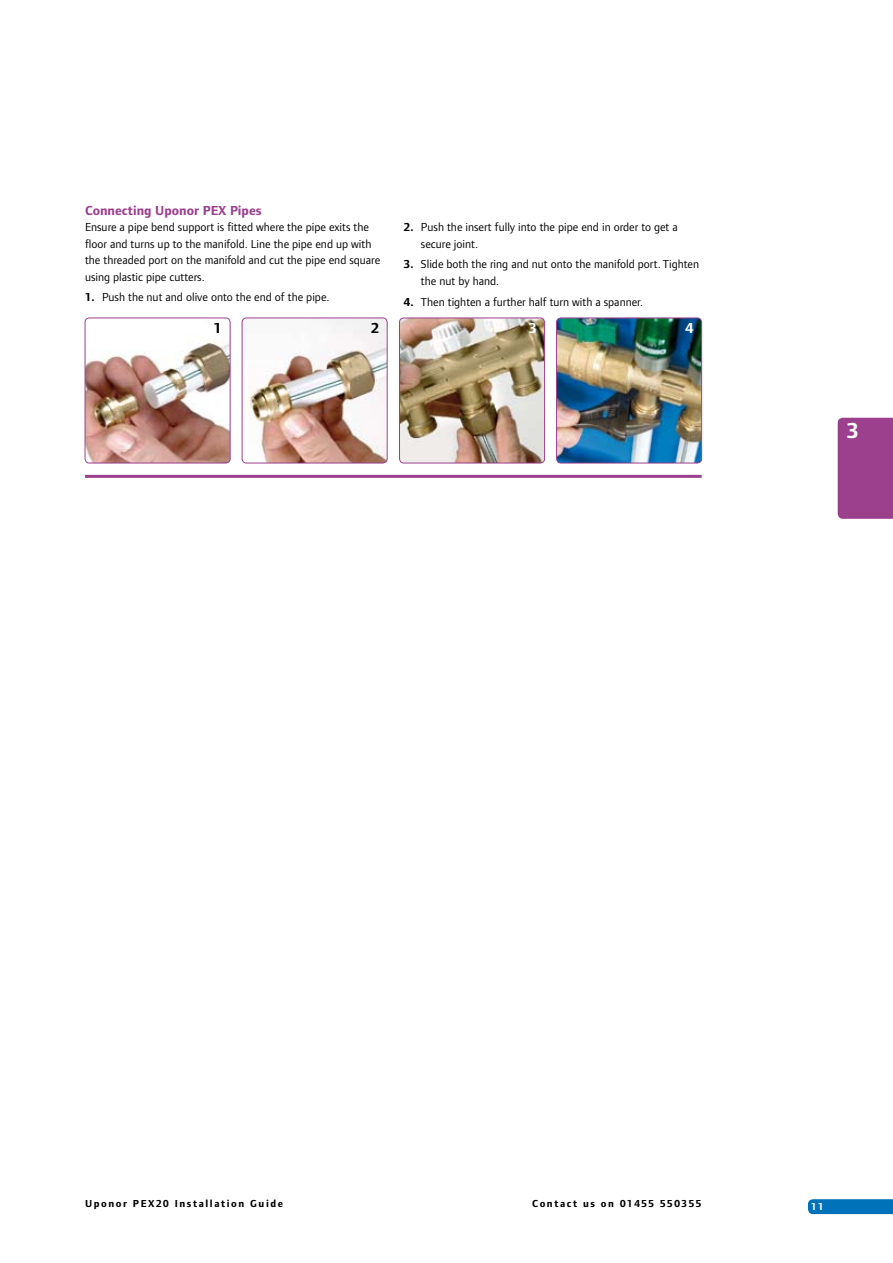
<style>
.page{position:relative;width:893px;height:1263px;background:#fff}
.page>*{position:absolute;margin:0;border:0;box-sizing:border-box;transform-origin:0 0}
.t1{font:700 22.5px "Foundry Form Sans";color:#fff}
.t2{font:700 15px "Foundry Form Sans";color:#000}
.t3{font:700 15px "Foundry Form Sans";color:#fff}
.t4{font:700 13.5px "Foundry Form Sans";color:#9c408e}
.t5{font:12px/16.5px "Foundry Form Sans";color:#000}
.t6{font:700 10.5px "Foundry Form Sans";letter-spacing:.15em;color:#000}
.t7{font:700 10.5px "Foundry Form Sans";color:#fff}
.s1{font-weight:700}
</style>
<div class="page">
<svg style="left:808px;top:1199px;width:85px;height:15px"></svg>
<div style="left:838px;top:418px;width:55px;height:101px;background:#9c408e"></div>
<hr style="left:85px;top:475px;width:617px;height:3px;background:#9c408e">
<img style="left:85px;top:318px;width:145px;height:145px;border-radius:4px">
<div style="left:85px;top:317px;width:146px;height:146px;border:1px solid #9c408e;border-radius:4px"></div>
<img style="left:242px;top:318px;width:145px;height:145px;border-radius:4px">
<div style="left:242px;top:317px;width:146px;height:146px;border:1px solid #9c408e;border-radius:4px"></div>
<img style="left:399px;top:318px;width:146px;height:145px;border-radius:4px">
<div style="left:399px;top:317px;width:146px;height:146px;border:1px solid #9c408e;border-radius:4px"></div>
<img style="left:557px;top:318px;width:145px;height:145px;border-radius:4px">
<div style="left:556px;top:317px;width:146px;height:146px;border:1px solid #9c408e;border-radius:4px"></div>
<p class="t4" style="left:85px;top:202px;width:178px">Connecting Uponor PEX Pipes</p>
<p class="t5" style="left:85px;top:219px;width:297px">Ensure a pipe bend support is fitted where the pipe exits the floor and turns up to the manifold. Line the pipe end up with the threaded port on the manifold and cut the pipe end square using plastic pipe cutters.</p>
<p class="t5" style="left:85px;top:289px;width:246px"><span class="s1">1.</span> Push the nut and olive onto the end of the pipe.</p>
<p class="t5" style="left:421px;top:219px;width:258px;text-indent:-17px"><span class="s1">2.</span> Push the insert fully into the pipe end in order to get a secure joint.</p>
<p class="t5" style="left:421px;top:256px;width:280px;text-indent:-17px"><span class="s1">3.</span> Slide both the ring and nut onto the manifold port. Tighten the nut by hand.</p>
<p class="t5" style="left:404px;top:293px;width:241px"><span class="s1">4.</span> Then tighten a further half turn with a spanner.</p>
<p class="t2" style="left:214px;top:319px;width:9px">1</p>
<p class="t2" style="left:371px;top:319px;width:9px">2</p>
<p class="t3" style="left:529px;top:319px;width:9px">3</p>
<p class="t3" style="left:685px;top:319px;width:9px">4</p>
<h1 class="t1" style="left:847px;top:418px;width:13px">3</h1>
<p class="t6" style="left:85px;top:1198px;width:200px">Uponor PEX20 Installation Guide</p>
<p class="t6" style="left:532px;top:1198px;width:171px">Contact us on 01455 550355</p>
<p class="t7" style="left:811px;top:1200px;width:14px">11</p>
</div>
